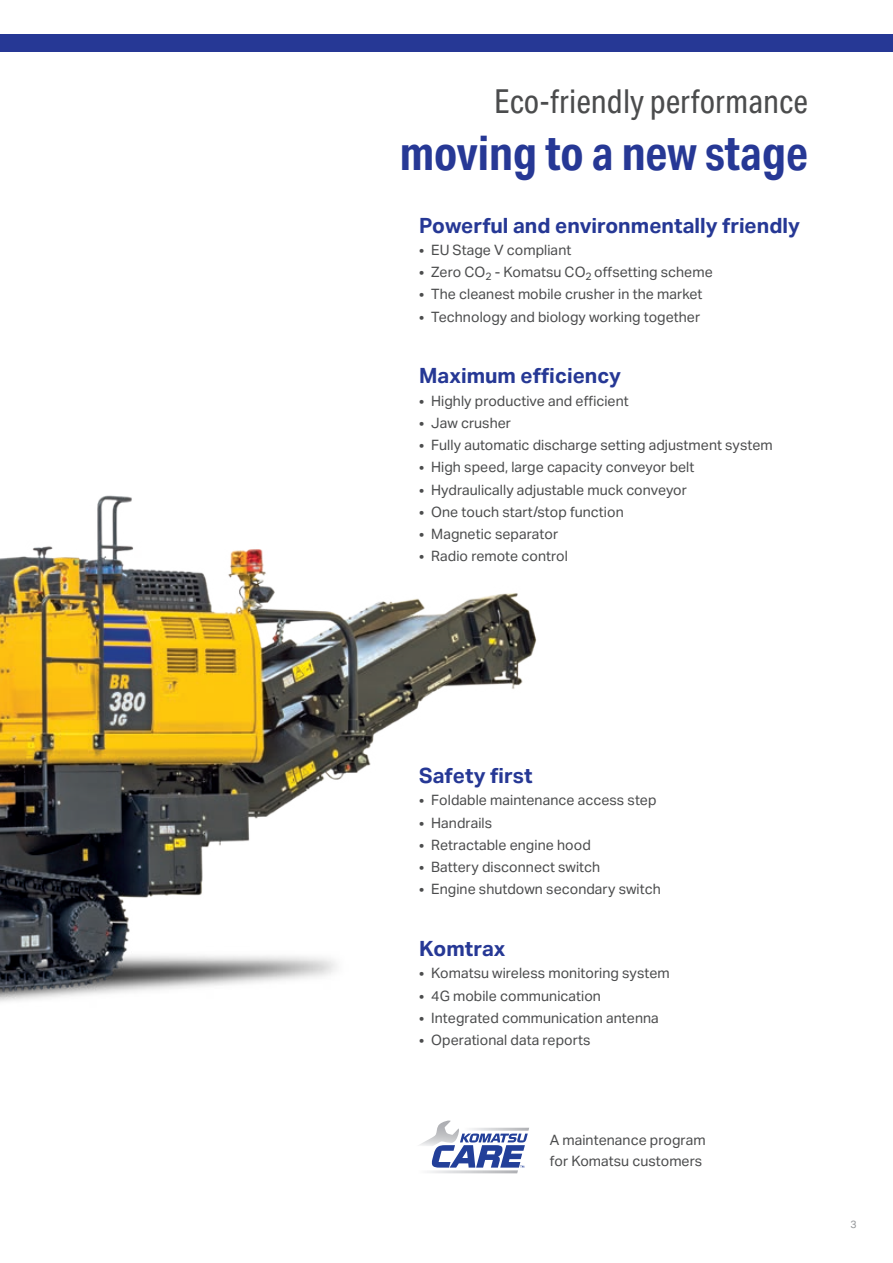
<style>
.page{position:relative;width:893px;height:1263px;background:#fff}
.page>*{position:absolute;margin:0;border:0;box-sizing:border-box;transform-origin:0 0}
.t1{font:700 48px "Aktiv Grotesk Cd";color:#263895}
.t2{font:33px "Aktiv Grotesk Cd";color:#4b4c4d}
.t3{font:700 21px "Aktiv Grotesk";color:#263895}
.t4{font:14.25px/21px "Aktiv Grotesk";color:#4b4c4d}
.t5{font:10.5px "Aktiv Grotesk";color:#939598}
</style>
<div class="page">
<svg style="left:420px;top:1120px;width:109px;height:53px"></svg>
<img style="left:0;top:495px;width:537px;height:507px">
<div style="left:0;top:34px;width:893px;height:17px;background:#263895"></div>
<h2 class="t2" style="left:494px;top:82px;width:315px">Eco-friendly performance</h2>
<h1 class="t1" style="left:400px;top:125px;width:410px">moving to a new stage</h1>
<h3 class="t3" style="left:419px;top:213px;width:382px">Powerful and environmentally friendly</h3>
<p class="t4" style="left:419px;top:239px;width:154px">• EU Stage V compliant</p>
<p class="t4" style="left:419px;top:262px;width:295px">• Zero CO<sub>2</sub> - Komatsu CO<sub>2</sub> offsetting scheme</p>
<p class="t4" style="left:419px;top:284px;width:285px">• The cleanest mobile crusher in the market</p>
<p class="t4" style="left:419px;top:306px;width:282px">• Technology and biology working together</p>
<h3 class="t3" style="left:419px;top:364px;width:203px">Maximum efficiency</h3>
<p class="t4" style="left:419px;top:390px;width:211px">• Highly productive and efficient</p>
<p class="t4" style="left:419px;top:412px;width:93px">• Jaw crusher</p>
<p class="t4" style="left:419px;top:435px;width:355px">• Fully automatic discharge setting adjustment system</p>
<p class="t4" style="left:419px;top:457px;width:277px">• High speed, large capacity conveyor belt</p>
<p class="t4" style="left:419px;top:479px;width:269px">• Hydraulically adjustable muck conveyor</p>
<p class="t4" style="left:419px;top:501px;width:206px">• One touch start/stop function</p>
<p class="t4" style="left:419px;top:524px;width:141px">• Magnetic separator</p>
<p class="t4" style="left:419px;top:546px;width:150px">• Radio remote control</p>
<h3 class="t3" style="left:419px;top:764px;width:115px">Safety first</h3>
<p class="t4" style="left:419px;top:790px;width:239px">• Foldable maintenance access step</p>
<p class="t4" style="left:419px;top:812px;width:75px">• Handrails</p>
<p class="t4" style="left:419px;top:834px;width:173px">• Retractable engine hood</p>
<p class="t4" style="left:419px;top:857px;width:183px">• Battery disconnect switch</p>
<p class="t4" style="left:419px;top:879px;width:243px">• Engine shutdown secondary switch</p>
<h3 class="t3" style="left:419px;top:937px;width:88px">Komtrax</h3>
<p class="t4" style="left:419px;top:963px;width:252px">• Komatsu wireless monitoring system</p>
<p class="t4" style="left:419px;top:985px;width:183px">• 4G mobile communication</p>
<p class="t4" style="left:419px;top:1007px;width:241px">• Integrated communication antenna</p>
<p class="t4" style="left:419px;top:1030px;width:173px">• Operational data reports</p>
<p class="t4" style="left:550px;top:1130px;width:157px">A maintenance program for Komatsu customers</p>
<p class="t5" style="left:850px;top:1218px;width:8px">3</p>
</div>
